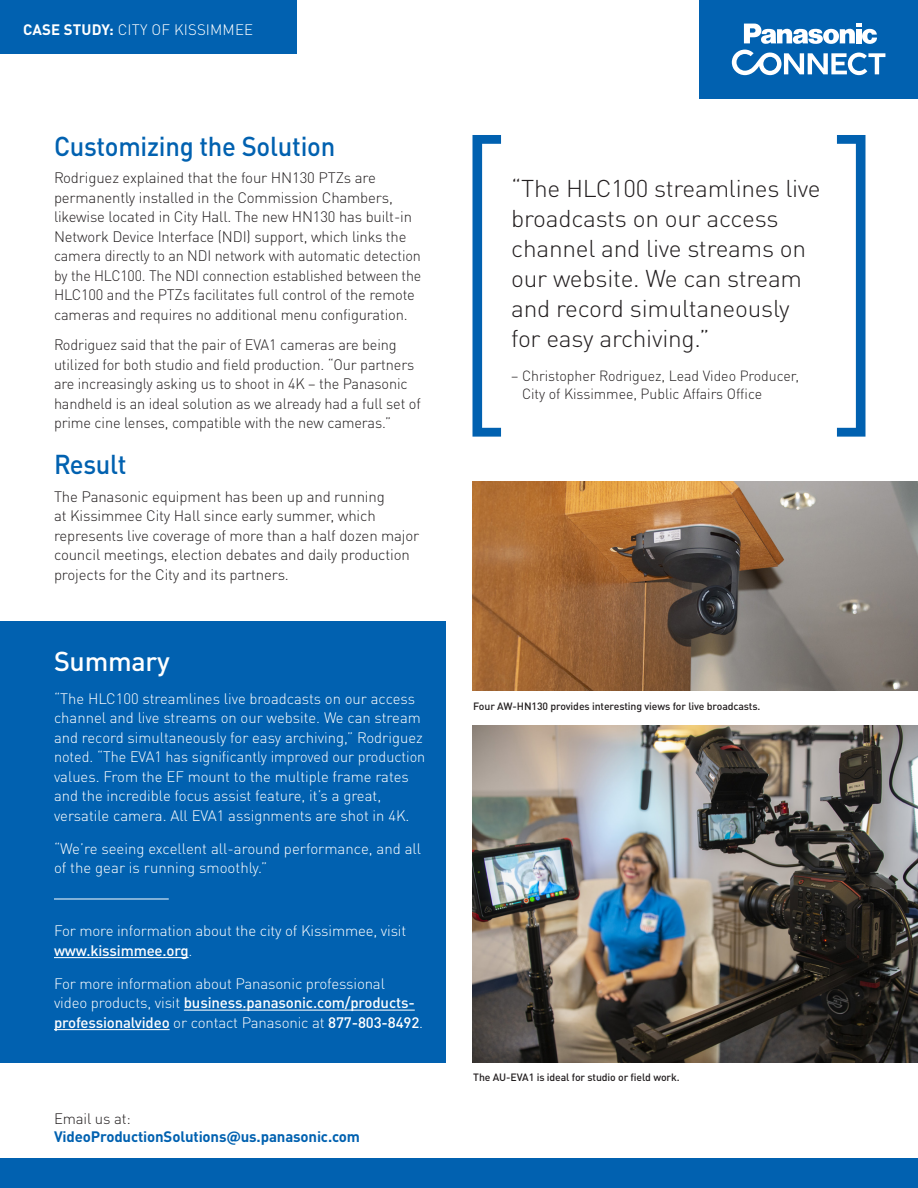
<style>
.page{position:relative;width:918px;height:1188px;background:#fff}
.page>*{position:absolute;margin:0;border:0;box-sizing:border-box;transform-origin:0 0}
.t1{font:500 27px "DINOT";letter-spacing:-.01em;color:#0161b0;scale:.95 1}
.t2{font:500 27px "DINOT";letter-spacing:-.01em;color:#fff}
.t3{font:300 24px/30px "DINOT";letter-spacing:-.01em;color:#231f20}
.t4{font:300 15px/19.5px "DINOT";letter-spacing:-.01em;color:#231f20}
.t5{font:300 15px/19.5px "DINOT";color:#fff}
.t6{font:700 15px "DINOT";letter-spacing:-.01em;color:#0161b0}
.t7{font:300 14.7px/17.7px "DINOT";letter-spacing:-.005em;color:#231f20}
.t8{font:500 10.5px "DINOT";letter-spacing:-.01em;color:#231f20}
.s1{font-weight:700}
.s2{font-weight:500}
</style>
<div class="page">
<div style="left:0;top:621px;width:446px;height:442px;background:#0161b0"></div>
<hr style="left:54px;top:957px;width:135px;height:1px;background:#fff">
<hr style="left:184px;top:1010px;width:231px;height:1px;background:#fff">
<hr style="left:54px;top:1029px;width:116px;height:1px;background:#fff">
<hr style="left:54px;top:899px;width:115px;height:1px;background:#fff">
<img style="left:472px;top:725px;width:446px;height:338px">
<div style="left:0;top:1158px;width:918px;height:30px;background:#0161b0"></div>
<div style="left:0;top:0;width:297px;height:54px;background:#0161b0"></div>
<img style="left:472px;top:482px;width:446px;height:209px">
<svg style="left:472px;top:135px;width:29px;height:302px"></svg>
<svg style="left:837px;top:135px;width:29px;height:302px"></svg>
<div style="left:699px;top:0;width:219px;height:98px;background:#0161b0"></div>
<svg style="left:744px;top:24px;width:133px;height:20px"></svg>
<svg style="left:732px;top:50px;width:153px;height:25px"></svg>
<p class="t5" style="left:23px;top:19px;width:231px"><span class="s1">CASE STUDY:</span> CITY OF KISSIMMEE</p>
<p class="t1" style="left:54px;top:129px;width:298px">Customizing the Solution</p>
<p class="t4" style="left:54px;top:168px;width:369px">Rodriguez explained that the four HN130 PTZs are permanently installed in the Commission Chambers, likewise located in City Hall. The new HN130 has built-in Network Device Interface (NDI) support, which links the camera directly to an NDI network with automatic detection by the HLC100. The NDI connection established between the HLC100 and the PTZs facilitates full control of the remote cameras and requires no additional menu configuration.</p>
<p class="t4" style="left:54px;top:335px;width:368px">Rodriguez said that the pair of EVA1 cameras are being utilized for both studio and field production. “Our partners are increasingly asking us to shoot in 4K – the Panasonic handheld is an ideal solution as we already had a full set of prime cine lenses, compatible with the new cameras.”</p>
<p class="t1" style="left:54px;top:447px;width:78px">Result</p>
<p class="t4" style="left:54px;top:486px;width:367px">The Panasonic equipment has been up and running<br>at Kissimmee City Hall since early summer, which represents live coverage of more than a half dozen major council meetings, election debates and daily production projects for the City and its partners.</p>
<p class="t2" style="left:54px;top:644px;width:117px">Summary</p>
<p class="t5" style="left:54px;top:689px;width:373px">“The HLC100 streamlines live broadcasts on our access channel and live streams on our website. We can stream and record simultaneously for easy archiving,” Rodriguez noted. “The EVA1 has significantly improved our production values. From the EF mount to the multiple frame rates and the incredible focus assist feature, it’s a great, versatile camera. All EVA1 assignments are shot in 4K.</p>
<p class="t5" style="left:54px;top:839px;width:369px">“We’re seeing excellent all-around performance, and all of the gear is running smoothly.”</p>
<p class="t5" style="left:54px;top:921px;width:354px">For more information about the city of Kissimmee, visit <span class="s2">www.kissimmee.org</span>.</p>
<p class="t5" style="left:54px;top:973px;width:371px">For more information about Panasonic professional<br>video products, visit <span class="s2">business.panasonic.com/products&shy;professionalvideo</span> or contact Panasonic at <span class="s2">877-803-8492</span>.</p>
<p class="t4" style="left:54px;top:1109px;width:78px">Email us at:</p>
<p class="t6" style="left:54px;top:1127px;width:308px">VideoProductionSolutions@us.panasonic.com</p>
<p class="t3" style="left:511px;top:173px;width:311px">“The HLC100 streamlines live broadcasts on our access channel and live streams on our website. We can stream and record simultaneously for easy archiving.”</p>
<p class="t7" style="left:522px;top:367px;width:279px;text-indent:-11px">– Christopher Rodriguez, Lead Video Producer,<br>City of Kissimmee, Public Affairs Office</p>
<p class="t8" style="left:473px;top:699px;width:289px">Four AW-HN130 provides interesting views for live broadcasts.</p>
<p class="t8" style="left:473px;top:1071px;width:208px">The AU-EVA1 is ideal for studio or field work.</p>
</div>
